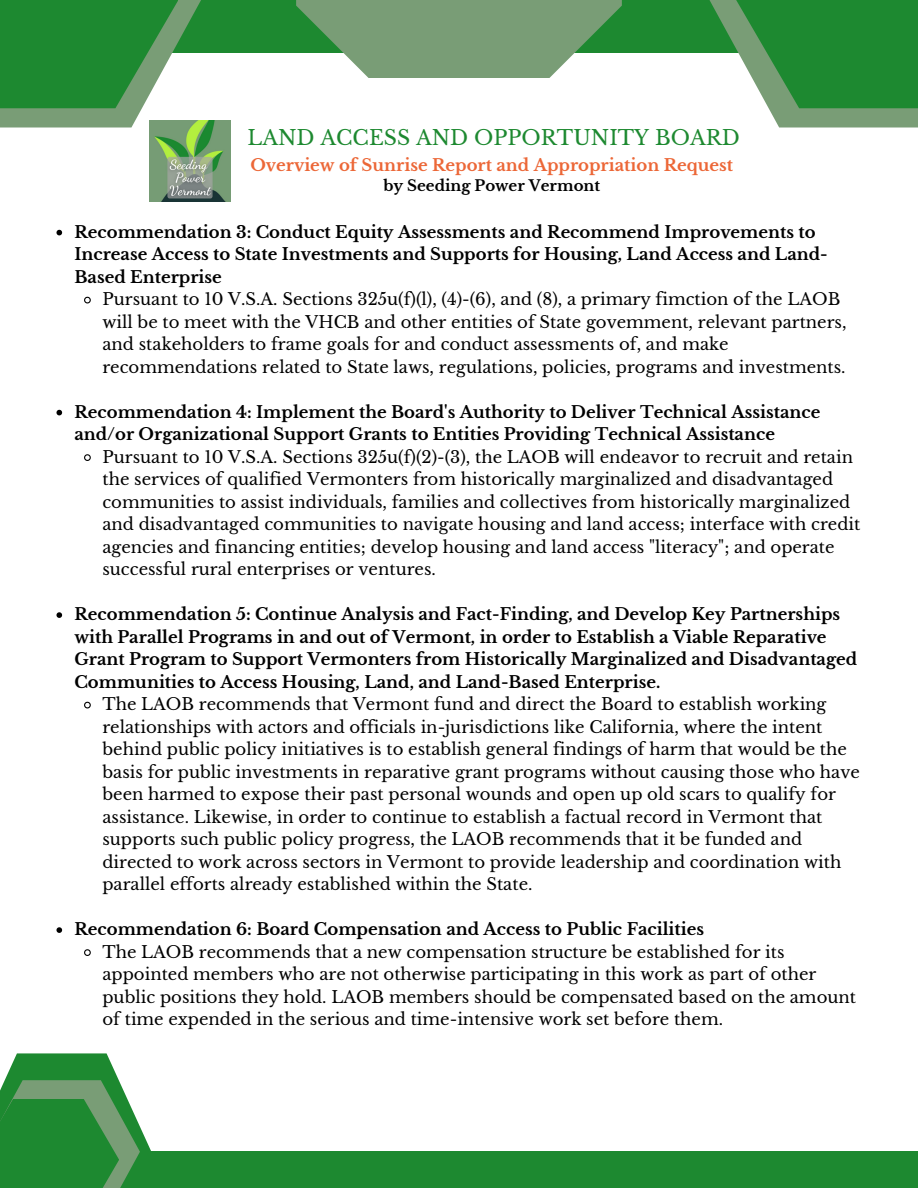
<style>
.page{position:relative;width:918px;height:1188px;background:#fff}
.page>*{position:absolute;margin:0;border:0;box-sizing:border-box;transform-origin:0 0}
.t1{font:20.4px "Libre Baskerville";color:#1d8930}
.t2{font:16.5px/22.5px "Libre Baskerville";color:#000}
.t3{font:700 16.5px/22.5px "Libre Baskerville";color:#000}
.t4{font:700 16.5px "Libre Baskerville";color:#ec6737}
.t5{font:700 15px "Libre Baskerville";color:#000}
</style>
<div class="page">
<svg style="left:56px;top:230px;width:6px;height:5px"></svg>
<svg style="left:84px;top:296px;width:7px;height:8px"></svg>
<svg style="left:56px;top:410px;width:6px;height:5px"></svg>
<svg style="left:84px;top:454px;width:7px;height:7px"></svg>
<svg style="left:56px;top:612px;width:6px;height:6px"></svg>
<svg style="left:84px;top:701px;width:7px;height:8px"></svg>
<svg style="left:56px;top:927px;width:6px;height:6px"></svg>
<svg style="left:84px;top:949px;width:7px;height:7px"></svg>
<div style="left:0;top:0;width:918px;height:52px;background:#1d8930"></div>
<svg style="left:0;top:0;width:201px;height:128px;fill:#799d76"></svg>
<svg style="left:0;top:0;width:178px;height:108px;fill:#1d8930"></svg>
<svg style="left:709px;top:0;width:209px;height:128px;fill:#799d76"></svg>
<svg style="left:736px;top:0;width:182px;height:108px;fill:#1d8930"></svg>
<svg style="left:296px;top:0;width:326px;height:78px;fill:#799d76"></svg>
<svg style="left:5px;top:1053px;width:146px;height:99px;fill:#1d8930"></svg>
<div style="left:0;top:1152px;width:918px;height:36px;background:#1d8930"></div>
<svg style="left:0;top:1080px;width:140px;height:108px"></svg>
<div style="left:0;top:1099px;width:119px;height:89px;background:#1d8930"></div>
<img style="left:149px;top:121px;width:81px;height:81px">
<p class="t1" style="left:248px;top:125px;width:494px">LAND ACCESS AND OPPORTUNITY BOARD</p>
<p class="t4" style="left:250px;top:155px;width:484px">Overview of Sunrise Report and Appropriation Request</p>
<p class="t5" style="left:383px;top:176px;width:218px">by Seeding Power Vermont</p>
<p class="t3" style="left:74px;top:221px;width:755px">Recommendation 3: Conduct Equity Assessments and Recommend Improvements to<br>Increase Access to State Investments and Supports for Housing, Land Access and Land-<br>Based Enterprise</p>
<p class="t2" style="left:102px;top:288px;width:746px">Pursuant to 10 V.S.A. Sections 325u(f)(l), (4)-(6), and (8), a primary fimction of the LAOB will be to meet with the VHCB and other entities of State govemment, relevant partners, and stakeholders to frame goals for and conduct assessments of, and make recommendations related to State laws, regulations, policies, programs and investments.</p>
<p class="t3" style="left:74px;top:401px;width:748px">Recommendation 4: Implement the Board's Authority to Deliver Technical Assistance and/or Organizational Support Grants to Entities Providing Technical Assistance</p>
<p class="t2" style="left:102px;top:446px;width:759px">Pursuant to 10 V.S.A. Sections 325u(f)(2)-(3), the LAOB will endeavor to recruit and retain the services of qualified Vermonters from historically marginalized and disadvantaged communities to assist individuals, families and collectives from historically marginalized and disadvantaged communities to navigate housing and land access; interface with credit agencies and financing entities; develop housing and land access "literacy"; and operate successful rural enterprises or ventures.</p>
<p class="t3" style="left:74px;top:603px;width:784px">Recommendation 5: Continue Analysis and Fact-Finding, and Develop Key Partnerships with Parallel Programs in and out of Vermont, in order to Establish a Viable Reparative Grant Program to Support Vermonters from Historically Marginalized and Disadvantaged Communities to Access Housing, Land, and Land-Based Enterprise.</p>
<p class="t2" style="left:102px;top:693px;width:759px">The LAOB recommends that Vermont fund and direct the Board to establish working relationships with actors and officials in-jurisdictions like California, where the intent behind public policy initiatives is to establish general findings of harm that would be the basis for public investments in reparative grant programs without causing those who have been harmed to expose their past personal wounds and open up old scars to qualify for assistance. Likewise, in order to continue to establish a factual record in Vermont that supports such public policy progress, the LAOB recommends that it be funded and directed to work across sectors in Vermont to provide leadership and coordination with parallel efforts already established within the State.</p>
<p class="t3" style="left:74px;top:918px;width:631px">Recommendation 6: Board Compensation and Access to Public Facilities</p>
<p class="t2" style="left:102px;top:941px;width:755px">The LAOB recommends that a new compensation structure be established for its appointed members who are not otherwise participating in this work as part of other public positions they hold. LAOB members should be compensated based on the amount of time expended in the serious and time-intensive work set before them.</p>
</div>
